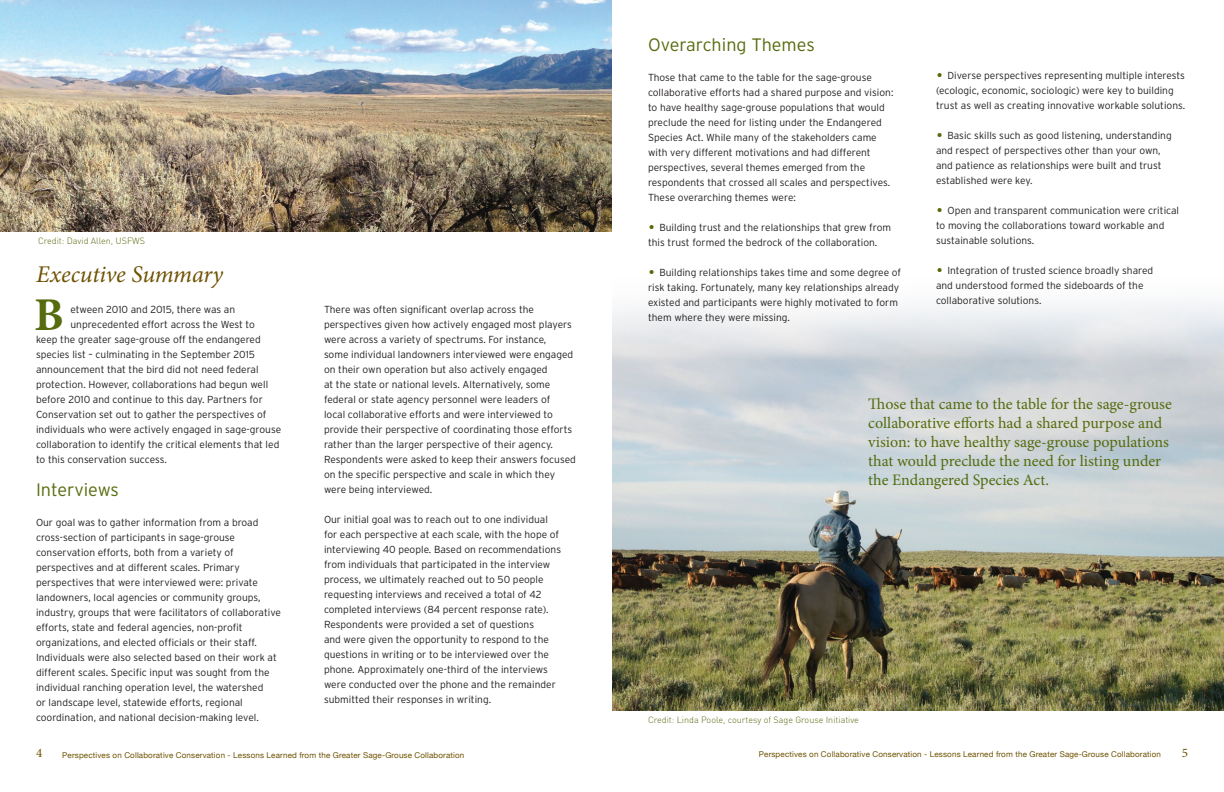
<style>
.page{position:relative;width:1224px;height:792px;background:#fff}
.page>*{position:absolute;margin:0;border:0;box-sizing:border-box;transform-origin:0 0}
.t1{font:700 47px "Minion Pro";color:#556b0e}
.t2{font:italic 24px "Minion Pro";letter-spacing:-.01em;color:#6e5200}
.t3{font:300 18px "Interstate";color:#556b0e}
.t4{font:16px/19px "Minion Pro";letter-spacing:-.005em;color:#556b0e}
.t5{font:13px "Minion Pro";color:#6e5200}
.t6{font:300 10.2px/15px "Interstate";color:#231f20}
.t7{font:300 9px "DIN";color:#556b0e}
.t8{font:8px "Helvetica Neue";letter-spacing:.02em;color:#6e5200}
.s1{font-size:19px;color:#556b0e}
</style>
<div class="page">
<img style="left:612px;top:302px;width:612px;height:409px">
<img style="left:0;top:0;width:612px;height:231px">
<p class="t7" style="left:38px;top:236px;width:109px">Credit: David Allen, USFWS</p>
<h2 class="t2" style="left:36px;top:258px;width:189px">Executive Summary</h2>
<h1 class="t1" style="left:34px;top:281px;width:31px">B</h1>
<p class="t6" style="left:70px;top:302px;width:166px">etween 2010 and 2015, there was an</p>
<p class="t6" style="left:70px;top:317px;width:186px">unprecedented effort across the West to</p>
<p class="t6" style="left:36px;top:332px;width:226px">keep the greater sage-grouse off the endangered</p>
<p class="t6" style="left:36px;top:347px;width:221px">species list – culminating in the September 2015</p>
<p class="t6" style="left:36px;top:362px;width:224px">announcement that the bird did not need federal</p>
<p class="t6" style="left:36px;top:377px;width:234px">protection. However, collaborations had begun well</p>
<p class="t6" style="left:36px;top:392px;width:228px">before 2010 and continue to this day. Partners for</p>
<p class="t6" style="left:36px;top:407px;width:232px">Conservation set out to gather the perspectives of</p>
<p class="t6" style="left:36px;top:422px;width:247px">individuals who were actively engaged in sage-grouse</p>
<p class="t6" style="left:36px;top:437px;width:245px">collaboration to identify the critical elements that led</p>
<p class="t6" style="left:36px;top:452px;width:132px">to this conservation success.</p>
<h3 class="t3" style="left:36px;top:479px;width:84px">Interviews</h3>
<p class="t6" style="left:36px;top:515px;width:247px">Our goal was to gather information from a broad cross-section of participants in sage-grouse conservation efforts, both from a variety of perspectives and at different scales. Primary perspectives that were interviewed were: private landowners, local agencies or community groups, industry, groups that were facilitators of collaborative efforts, state and federal agencies, non-profit organizations, and elected officials or their staff.<br>Individuals were also selected based on their work at different scales. Specific input was sought from the individual ranching operation level, the watershed<br>or landscape level, statewide efforts, regional coordination, and national decision-making level.</p>
<p class="t6" style="left:324px;top:302px;width:253px">There was often significant overlap across the perspectives given how actively engaged most players were across a variety of spectrums. For instance,<br>some individual landowners interviewed were engaged on their own operation but also actively engaged<br>at the state or national levels. Alternatively, some federal or state agency personnel were leaders of<br>local collaborative efforts and were interviewed to provide their perspective of coordinating those efforts rather than the larger perspective of their agency.<br>Respondents were asked to keep their answers focused on the specific perspective and scale in which they were being interviewed.</p>
<p class="t6" style="left:324px;top:512px;width:239px">Our initial goal was to reach out to one individual for each perspective at each scale, with the hope of interviewing 40 people. Based on recommendations from individuals that participated in the interview process, we ultimately reached out to 50 people requesting interviews and received a total of 42 completed interviews (84 percent response rate).<br>Respondents were provided a set of questions<br>and were given the opportunity to respond to the questions in writing or to be interviewed over the phone. Approximately one-third of the interviews were conducted over the phone and the remainder submitted their responses in writing.</p>
<p class="t5" style="left:36px;top:745px;width:8px">4</p>
<p class="t8" style="left:62px;top:749px;width:404px">Perspectives on Collaborative Conservation - Lessons Learned from the Greater Sage-Grouse Collaboration</p>
<h3 class="t3" style="left:648px;top:34px;width:168px">Overarching Themes</h3>
<p class="t6" style="left:648px;top:69px;width:247px">Those that came to the table for the sage-grouse collaborative efforts had a shared purpose and vision: to have healthy sage-grouse populations that would preclude the need for listing under the Endangered Species Act. While many of the stakeholders came with very different motivations and had different perspectives, several themes emerged from the respondents that crossed all scales and perspectives.<br>These overarching themes were:</p>
<p class="t6" style="left:648px;top:219px;width:245px"><span class="s1">•</span> Building trust and the relationships that grew from this trust formed the bedrock of the collaboration.</p>
<p class="t6" style="left:648px;top:264px;width:255px"><span class="s1">•</span> Building relationships takes time and some degree of risk taking. Fortunately, many key relationships already existed and participants were highly motivated to form them where they were missing.</p>
<p class="t6" style="left:936px;top:68px;width:251px"><span class="s1">•</span> Diverse perspectives representing multiple interests (ecologic, economic, sociologic) were key to building trust as well as creating innovative workable solutions.</p>
<p class="t6" style="left:936px;top:128px;width:237px"><span class="s1">•</span> Basic skills such as good listening, understanding and respect of perspectives other than your own, and patience as relationships were built and trust established were key.</p>
<p class="t6" style="left:936px;top:203px;width:245px"><span class="s1">•</span> Open and transparent communication were critical to moving the collaborations toward workable and sustainable solutions.</p>
<p class="t6" style="left:936px;top:263px;width:219px"><span class="s1">•</span> Integration of trusted science broadly shared and understood formed the sideboards of the collaborative solutions.</p>
<h3 class="t4" style="left:868px;top:394px;width:305px">Those that came to the table for the sage-grouse collaborative efforts had a shared purpose and vision: to have healthy sage-grouse populations that would preclude the need for listing under the Endangered Species Act.</h3>
<p class="t7" style="left:648px;top:714px;width:213px">Credit: Linda Poole, courtesy of Sage Grouse Initiative</p>
<p class="t8" style="left:759px;top:749px;width:404px">Perspectives on Collaborative Conservation - Lessons Learned from the Greater Sage-Grouse Collaboration</p>
<p class="t5" style="left:1182px;top:745px;width:8px">5</p>
</div>
